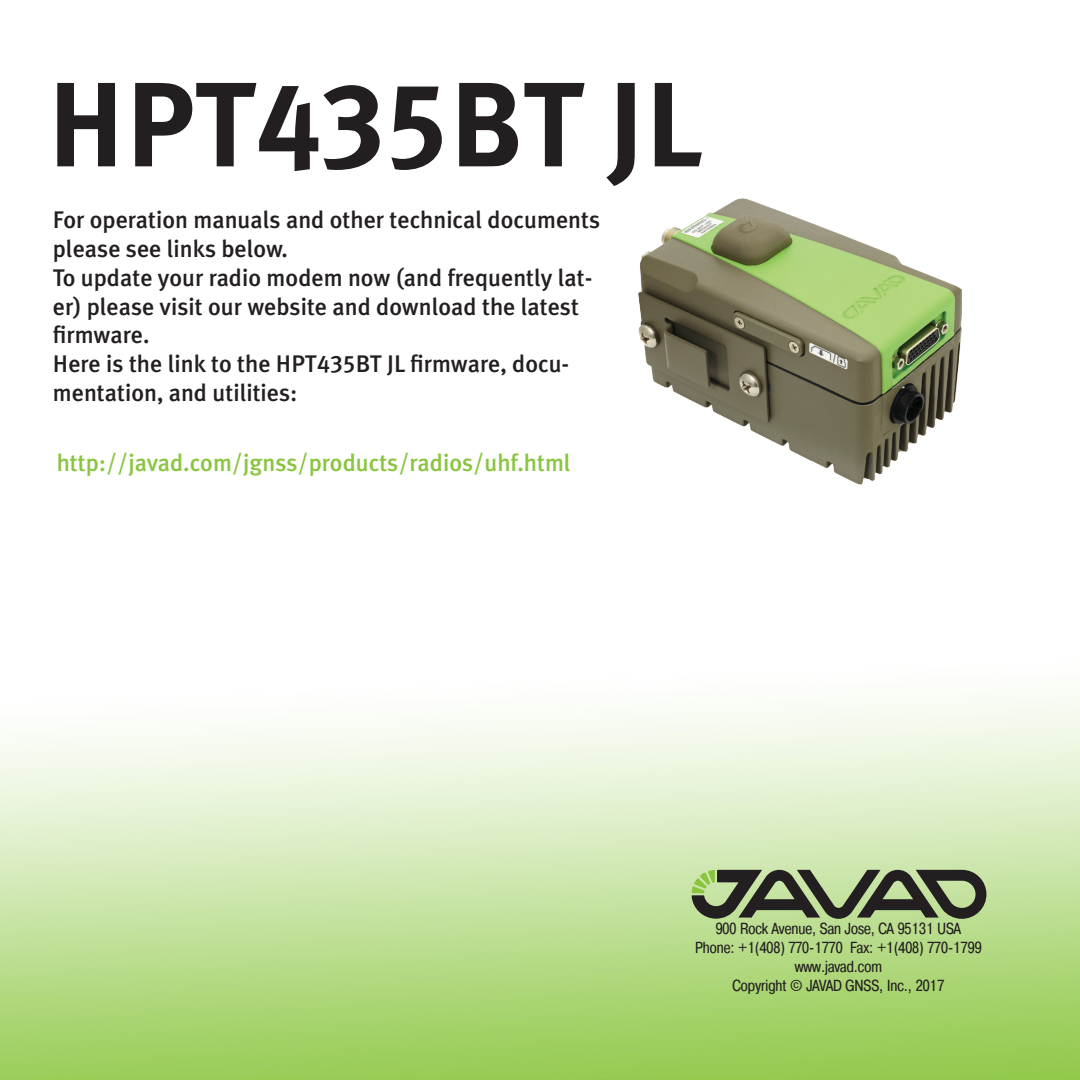
<style>
.page{position:relative;width:1080px;height:1080px;background:#fff}
.page>*{position:absolute;margin:0;border:0;box-sizing:border-box;transform-origin:0 0}
.t1{font:120px "Meta Plus Bold Caps";color:#231f20}
.t2{font:500 24px/28.8px "Meta Plus";color:#231f20}
.t3{font:500 24px "Meta Plus";color:#89c53f}
.t4{font:16px "Pragmatica Cond C";color:#231f20}
.s1{font-family:"Meta Plus Medium Caps";font-weight:400}
</style>
<div class="page">
<img style="left:0;top:289px;width:1080px;height:791px">
<img style="left:638px;top:198px;width:323px;height:291px">
<svg style="left:692px;top:870px;width:294px;height:49px;background:#6f7b5b"></svg>
<p class="t1" style="left:47px;top:55px;width:657px">HPT435BT JL</p>
<p class="t2" style="left:53px;top:205px;width:549px">For operation manuals and other technical documents</p>
<p class="t2" style="left:53px;top:234px;width:237px">please see links below.</p>
<p class="t2" style="left:53px;top:263px;width:541px">To update your radio modem now (and frequently lat&shy;er) please visit our website and download the latest firmware.</p>
<p class="t2" style="left:53px;top:349px;width:518px">Here is the link to the HPT<span class="s1">435</span>BT JL firmware, docu&shy;mentation, and utilities:</p>
<p class="t3" style="left:57px;top:449px;width:516px">http://javad.com/jgnss/products/radios/uhf.html</p>
<p class="t4" style="left:716px;top:919px;width:247px">900 Rock Avenue, San Jose, CA 95131 USA</p>
<p class="t4" style="left:695px;top:938px;width:288px">Phone: +1(408) 770-1770 Fax: +1(408) 770-1799</p>
<p class="t4" style="left:795px;top:958px;width:89px">www.javad.com</p>
<p class="t4" style="left:733px;top:977px;width:213px">Copyright © JAVAD GNSS, Inc., 2017</p>
</div>
